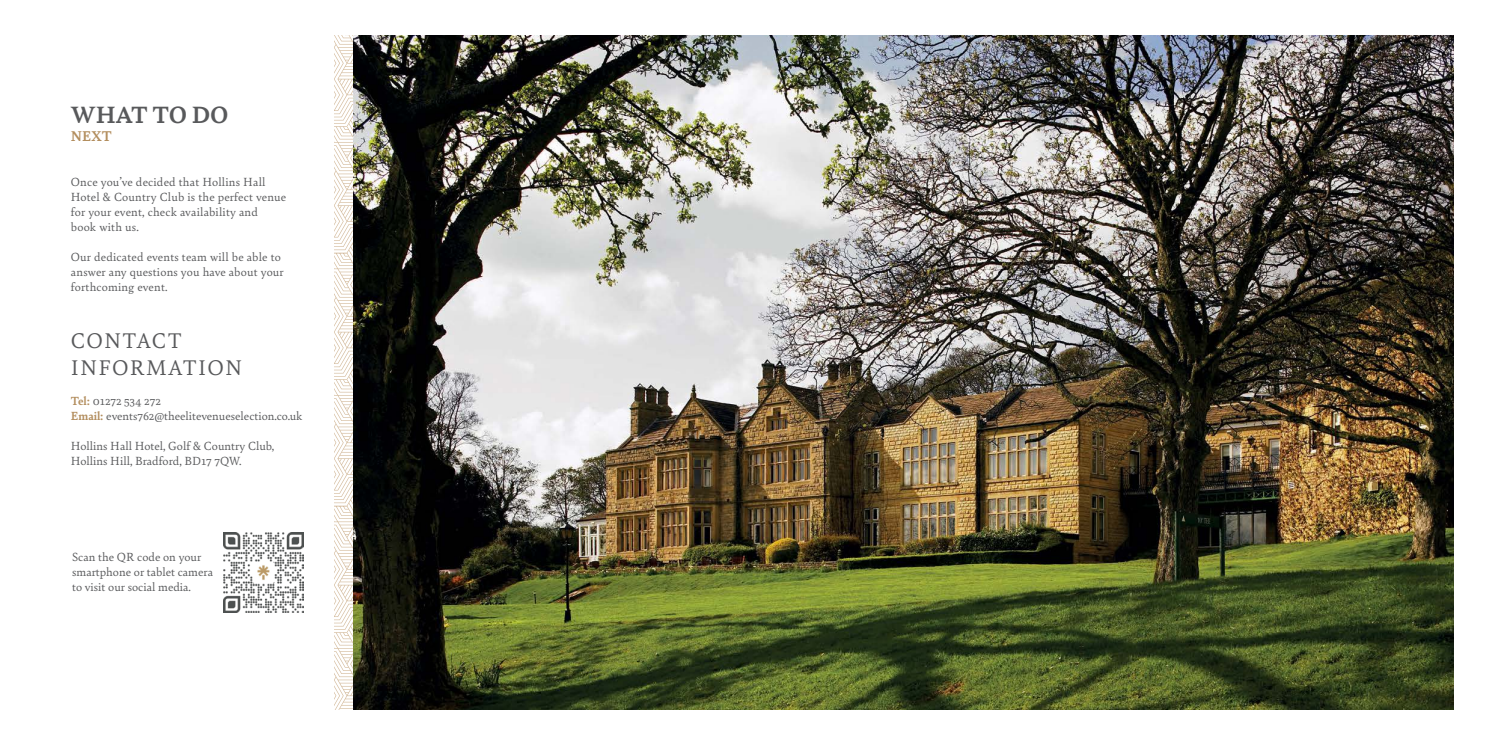
<style>
.page{position:relative;width:1489px;height:745px;background:#fff}
.page>*{position:absolute;margin:0;border:0;box-sizing:border-box;transform-origin:0 0}
.t1{font:700 25px "Bely";color:#58595b}
.t2{font:22.5px/27px "Bely";letter-spacing:.05em;color:#58595b}
.t3{font:700 15px "Bely";color:#b38e5e}
.t4{font:12.5px/15px "Bely";letter-spacing:.005em;color:#58595b}
.s1{font-weight:700;color:#b38e5e}
</style>
<div class="page">
<img style="left:352px;top:35px;width:1101px;height:674px">
<svg style="left:334px;top:35px;width:18px;height:674px"></svg>
<img style="left:224px;top:532px;width:80px;height:80px">
<h1 class="t1" style="left:71px;top:97px;width:159px">WHAT TO DO</h1>
<p class="t3" style="left:71px;top:125px;width:42px">NEXT</p>
<p class="t4" style="left:71px;top:173px;width:217px">Once you’ve decided that Hollins Hall<br>Hotel &amp; Country Club is the perfect venue for your event, check availability and book with us.</p>
<p class="t4" style="left:71px;top:248px;width:214px">Our dedicated events team will be able to answer any questions you have about your forthcoming event.</p>
<h2 class="t2" style="left:71px;top:326px;width:173px">CONTACT<br>INFORMATION</h2>
<p class="t4" style="left:71px;top:392px;width:233px"><span class="s1">Tel:</span> 01272 534 272<br><span class="s1">Email:</span> events762@theelitevenueselection.co.uk</p>
<p class="t4" style="left:71px;top:437px;width:205px">Hollins Hall Hotel, Golf &amp; Country Club,<br>Hollins Hill, Bradford, BD17 7QW.</p>
<p class="t4" style="left:72px;top:548px;width:142px">Scan the QR code on your smartphone or tablet camera to visit our social media.</p>
</div>
